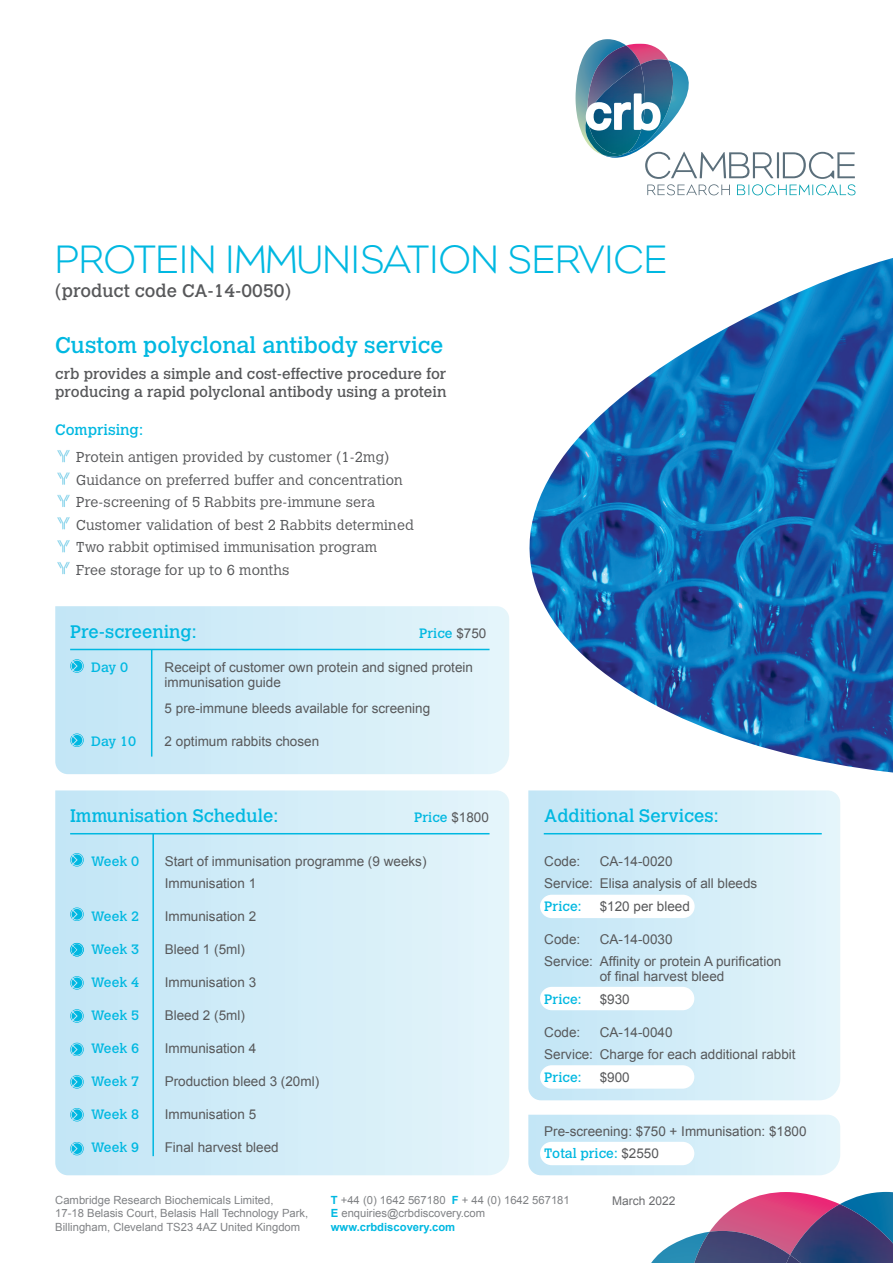
<style>
.page{position:relative;width:893px;height:1263px;background:#fff}
.page>*{position:absolute;margin:0;border:0;box-sizing:border-box;transform-origin:0 0}
.t1{font:300 40.5px "Eagle";color:#00b8e1}
.t2{font:22.5px "Calvert";color:#00b8e1}
.t3{font:18px "Calvert";color:#00b8e1}
.t4{font:18px "Calvert";color:#57585a}
.t5{font:15px/18px "Calvert";color:#57585a}
.t6{font:15px "Calvert";color:#00b8e1}
.t7{font:300 14.25px/22.5px "Calvert";letter-spacing:.01em;color:#57585a}
.t8{font:13.5px/22.5px "Arial";color:#57585a}
.t9{font:13.5px "Calvert";color:#00b8e1}
.t10{font:12px "Arial";color:#6c6d70}
.t11{font:11.25px/13.5px "Arial";color:#808285}
.s1{font-family:"Arial";color:#57585a}
.s2{font-weight:700;color:#00b8e1}
</style>
<div class="page">
<img style="left:529px;top:258px;width:364px;height:514px">
<img style="left:626px;top:44px;width:42px;height:15px">
<svg style="left:645px;top:152px;width:210px;height:43px"></svg>
<img style="left:606px;top:62px;width:84px;height:96px">
<img style="left:640px;top:59px;width:34px;height:94px">
<img style="left:576px;top:39px;width:50px;height:116px">
<img style="left:586px;top:46px;width:54px;height:47px">
<img style="left:584px;top:116px;width:41px;height:40px">
<img style="left:588px;top:65px;width:59px;height:89px">
<svg style="left:586px;top:93px;width:75px;height:38px"></svg>
<svg style="left:651px;top:1192px;width:242px;height:71px"></svg>
<img style="left:790px;top:1204px;width:103px;height:59px">
<img style="left:786px;top:1255px;width:15px;height:8px">
<svg style="left:57px;top:450px;width:13px;height:12px"></svg>
<svg style="left:57px;top:472px;width:13px;height:13px"></svg>
<svg style="left:57px;top:495px;width:13px;height:12px"></svg>
<svg style="left:57px;top:517px;width:13px;height:12px"></svg>
<svg style="left:57px;top:540px;width:13px;height:12px"></svg>
<svg style="left:57px;top:562px;width:13px;height:12px"></svg>
<svg style="left:528px;top:790px;width:312px;height:310px;background:#d3edf8"></svg>
<div style="left:540px;top:895px;width:155px;height:23px;background:#fff;border-radius:12px"></div>
<div style="left:540px;top:987px;width:154px;height:23px;background:#fff;border-radius:12px"></div>
<div style="left:540px;top:1065px;width:154px;height:24px;background:#fff;border-radius:12px"></div>
<svg style="left:528px;top:1115px;width:312px;height:60px;background:#d5edf8"></svg>
<div style="left:540px;top:1142px;width:154px;height:23px;background:#fff;border-radius:12px"></div>
<hr style="left:544px;top:833px;width:278px;height:1px;background:#00b8e1">
<svg style="left:55px;top:606px;width:454px;height:168px;background:#d2ecf8"></svg>
<svg style="left:70px;top:659px;width:14px;height:14px"></svg>
<svg style="left:70px;top:733px;width:14px;height:14px"></svg>
<hr style="left:70px;top:649px;width:420px;height:1px;background:#00b8e1">
<hr style="left:151px;top:649px;width:1px;height:108px;background:#00b8e1">
<svg style="left:55px;top:790px;width:454px;height:385px;background:#d2ecf8"></svg>
<svg style="left:70px;top:853px;width:14px;height:13px"></svg>
<hr style="left:70px;top:833px;width:420px;height:1px;background:#00b8e1">
<hr style="left:152px;top:834px;width:2px;height:322px;background:#00b8e1">
<svg style="left:70px;top:907px;width:14px;height:14px"></svg>
<svg style="left:70px;top:943px;width:14px;height:13px"></svg>
<svg style="left:70px;top:976px;width:14px;height:14px"></svg>
<svg style="left:70px;top:1009px;width:14px;height:14px"></svg>
<svg style="left:70px;top:1043px;width:14px;height:13px"></svg>
<svg style="left:70px;top:1075px;width:14px;height:14px"></svg>
<svg style="left:70px;top:1108px;width:14px;height:13px"></svg>
<svg style="left:70px;top:1142px;width:14px;height:13px"></svg>
<h1 class="t1" style="left:55px;top:237px;width:614px">PROTEIN IMMUNISATION SERVICE</h1>
<h3 class="t4" style="left:55px;top:280px;width:237px">(product code CA-14-0050)</h3>
<h2 class="t2" style="left:55px;top:332px;width:390px">Custom polyclonal antibody service</h2>
<p class="t5" style="left:55px;top:365px;width:393px">crb provides a simple and cost-effective procedure for producing a rapid polyclonal antibody using a protein</p>
<p class="t6" style="left:55px;top:421px;width:89px">Comprising:</p>
<p class="t7" style="left:76px;top:446px;width:339px">Protein antigen provided by customer (1-2mg)<br>Guidance on preferred buffer and concentration Pre-screening of 5 Rabbits pre-immune sera Customer validation of best 2 Rabbits determined Two rabbit optimised immunisation program<br>Free storage for up to 6 months</p>
<h3 class="t3" style="left:70px;top:621px;width:128px">Pre-screening:</h3>
<p class="t9" style="left:419px;top:625px;width:69px">Price <span class="s1">$750</span></p>
<p class="t9" style="left:91px;top:660px;width:38px">Day 0</p>
<p class="t8" style="left:165px;top:660px;width:310px;line-height:15px">Receipt of customer own protein and signed protein immunisation guide</p>
<p class="t8" style="left:165px;top:697px;width:267px">5 pre-immune bleeds available for screening</p>
<p class="t9" style="left:91px;top:733px;width:46px">Day 10</p>
<p class="t8" style="left:165px;top:730px;width:156px">2 optimum rabbits chosen</p>
<h3 class="t3" style="left:70px;top:805px;width:210px">Immunisation Schedule:</h3>
<p class="t9" style="left:414px;top:809px;width:76px">Price <span class="s1">$1800</span></p>
<p class="t9" style="left:91px;top:853px;width:50px">Week 0</p>
<p class="t8" style="left:165px;top:850px;width:263px">Start of immunisation programme (9 weeks)<br>Immunisation 1</p>
<p class="t9" style="left:91px;top:908px;width:50px">Week 2</p>
<p class="t8" style="left:165px;top:905px;width:93px">Immunisation 2</p>
<p class="t9" style="left:91px;top:941px;width:50px">Week 3</p>
<p class="t8" style="left:165px;top:938px;width:82px">Bleed 1 (5ml)</p>
<p class="t9" style="left:91px;top:974px;width:50px">Week 4</p>
<p class="t8" style="left:165px;top:971px;width:93px">Immunisation 3</p>
<p class="t9" style="left:91px;top:1007px;width:50px">Week 5</p>
<p class="t8" style="left:165px;top:1004px;width:82px">Bleed 2 (5ml)</p>
<p class="t9" style="left:91px;top:1040px;width:50px">Week 6</p>
<p class="t8" style="left:165px;top:1037px;width:93px">Immunisation 4</p>
<p class="t9" style="left:91px;top:1073px;width:50px">Week 7</p>
<p class="t8" style="left:165px;top:1070px;width:156px">Production bleed 3 (20ml)</p>
<p class="t9" style="left:91px;top:1106px;width:50px">Week 8</p>
<p class="t8" style="left:165px;top:1103px;width:93px">Immunisation 5</p>
<p class="t9" style="left:91px;top:1139px;width:50px">Week 9</p>
<p class="t8" style="left:165px;top:1136px;width:116px">Final harvest bleed</p>
<h3 class="t3" style="left:544px;top:805px;width:176px">Additional Services:</h3>
<p class="t8" style="left:544px;top:850px;width:38px">Code:</p>
<p class="t8" style="left:544px;top:850px;width:215px;text-indent:55px">CA-14-0020<br>Service: Elisa analysis of all bleeds</p>
<p class="t9" style="left:544px;top:898px;width:39px">Price:</p>
<p class="t8" style="left:600px;top:895px;width:92px">$120 per bleed</p>
<p class="t8" style="left:544px;top:928px;width:38px">Code:</p>
<p class="t8" style="left:544px;top:928px;width:239px;text-indent:55px">CA-14-0030<br>Service: Affinity or protein A purification</p>
<p class="t8" style="left:600px;top:965px;width:126px">of final harvest bleed</p>
<p class="t9" style="left:544px;top:991px;width:39px">Price:</p>
<p class="t8" style="left:600px;top:988px;width:32px">$930</p>
<p class="t8" style="left:544px;top:1021px;width:38px">Code:</p>
<p class="t8" style="left:544px;top:1021px;width:253px;text-indent:55px">CA-14-0040<br>Service: Charge for each additional rabbit</p>
<p class="t9" style="left:544px;top:1069px;width:39px">Price:</p>
<p class="t8" style="left:600px;top:1066px;width:32px">$900</p>
<p class="t8" style="left:544px;top:1120px;width:264px">Pre-screening: $750 + Immunisation: $1800</p>
<p class="t9" style="left:544px;top:1145px;width:116px">Total price: <span class="s1">$2550</span></p>
<p class="t11" style="left:55px;top:1193px;width:255px">Cambridge Research Biochemicals Limited,<br>17-18 Belasis Court, Belasis Hall Technology Park,<br>Billingham, Cleveland TS23 4AZ United Kingdom</p>
<p class="t11" style="left:331px;top:1193px;width:240px"><span class="s2">T</span> +44 (0) 1642 567180 <span class="s2">F</span> + 44 (0) 1642 567181<br><span class="s2">E</span> enquiries@crbdiscovery.com <span class="s2">www.crbdiscovery.com</span></p>
<p class="t10" style="left:612px;top:1192px;width:65px">March 2022</p>
</div>
